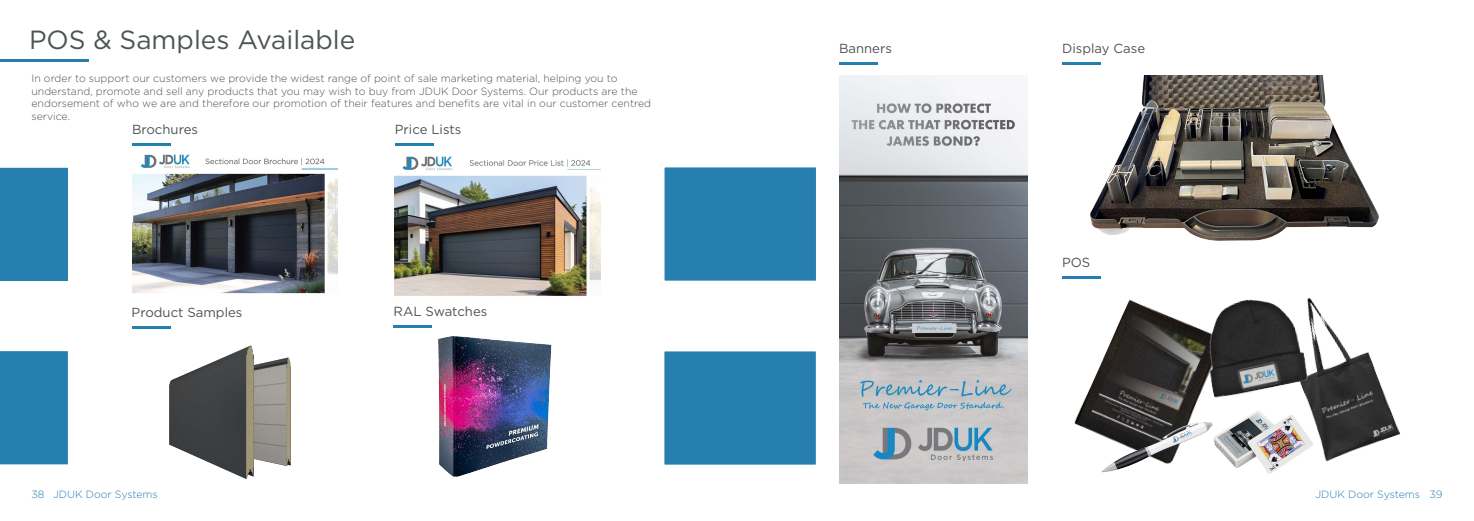
<style>
.page{position:relative;width:1474px;height:521px;background:#fff}
.page>*{position:absolute;margin:0;border:0;box-sizing:border-box;transform-origin:0 0}
.t1{font:26.25px "Gotham";color:#4d5453}
.t2{font:13.12px "Gotham";color:#4d5453}
.t3{font:300 10.5px/12.6px "Gotham";color:#4d5453}
.t4{font:300 10.5px "Gotham";color:#267fae}
</style>
<div class="page">
<div style="left:654px;top:157px;width:172px;height:134px;background:#267fae;border:10px solid #fff"></div>
<hr style="left:0;top:60px;width:89px;height:2px;background:#267fae">
<img style="left:132px;top:154px;width:205px;height:140px">
<img style="left:839px;top:76px;width:188px;height:407px">
<hr style="left:839px;top:62px;width:38px;height:2px;background:#267fae">
<hr style="left:1062px;top:62px;width:38px;height:2px;background:#267fae">
<hr style="left:1062px;top:276px;width:38px;height:2px;background:#267fae">
<hr style="left:132px;top:143px;width:39px;height:3px;background:#267fae">
<hr style="left:395px;top:143px;width:38px;height:3px;background:#267fae">
<div style="left:654px;top:341px;width:172px;height:134px;background:#267fae;border:10px solid #fff"></div>
<img style="left:169px;top:345px;width:122px;height:134px">
<hr style="left:132px;top:326px;width:38px;height:3px;background:#267fae">
<hr style="left:393px;top:325px;width:39px;height:3px;background:#267fae">
<div style="left:0;top:167px;width:68px;height:114px;background:#267fae"></div>
<div style="left:0;top:351px;width:68px;height:114px;background:#267fae"></div>
<img style="left:395px;top:156px;width:205px;height:140px">
<img style="left:438px;top:336px;width:114px;height:141px">
<img style="left:1090px;top:75px;width:289px;height:166px">
<img style="left:1074px;top:299px;width:103px;height:134px">
<img style="left:1332px;top:329px;width:69px;height:128px">
<img style="left:1177px;top:297px;width:155px;height:121px">
<img style="left:1095px;top:418px;width:91px;height:55px">
<img style="left:1186px;top:384px;width:151px;height:90px">
<h1 class="t1" style="left:29px;top:23px;width:328px">POS &amp; Samples Available</h1>
<p class="t3" style="left:32px;top:72px;width:621px">In order to support our customers we provide the widest range of point of sale marketing material, helping you to understand, promote and sell any products that you may wish to buy from JDUK Door Systems. Our products are the endorsement of who we are and therefore our promotion of their features and benefits are vital in our customer centred service.</p>
<p class="t2" style="left:132px;top:121px;width:67px">Brochures</p>
<p class="t2" style="left:395px;top:121px;width:68px">Price Lists</p>
<p class="t2" style="left:132px;top:304px;width:112px">Product Samples</p>
<p class="t2" style="left:393px;top:303px;width:95px">RAL Swatches</p>
<p class="t2" style="left:839px;top:40px;width:54px">Banners</p>
<p class="t2" style="left:1062px;top:40px;width:85px">Display Case</p>
<p class="t2" style="left:1062px;top:254px;width:30px">POS</p>
<p class="t4" style="left:32px;top:487px;width:128px">38 JDUK Door Systems</p>
<p class="t4" style="left:1315px;top:487px;width:128px">JDUK Door Systems 39</p>
</div>
